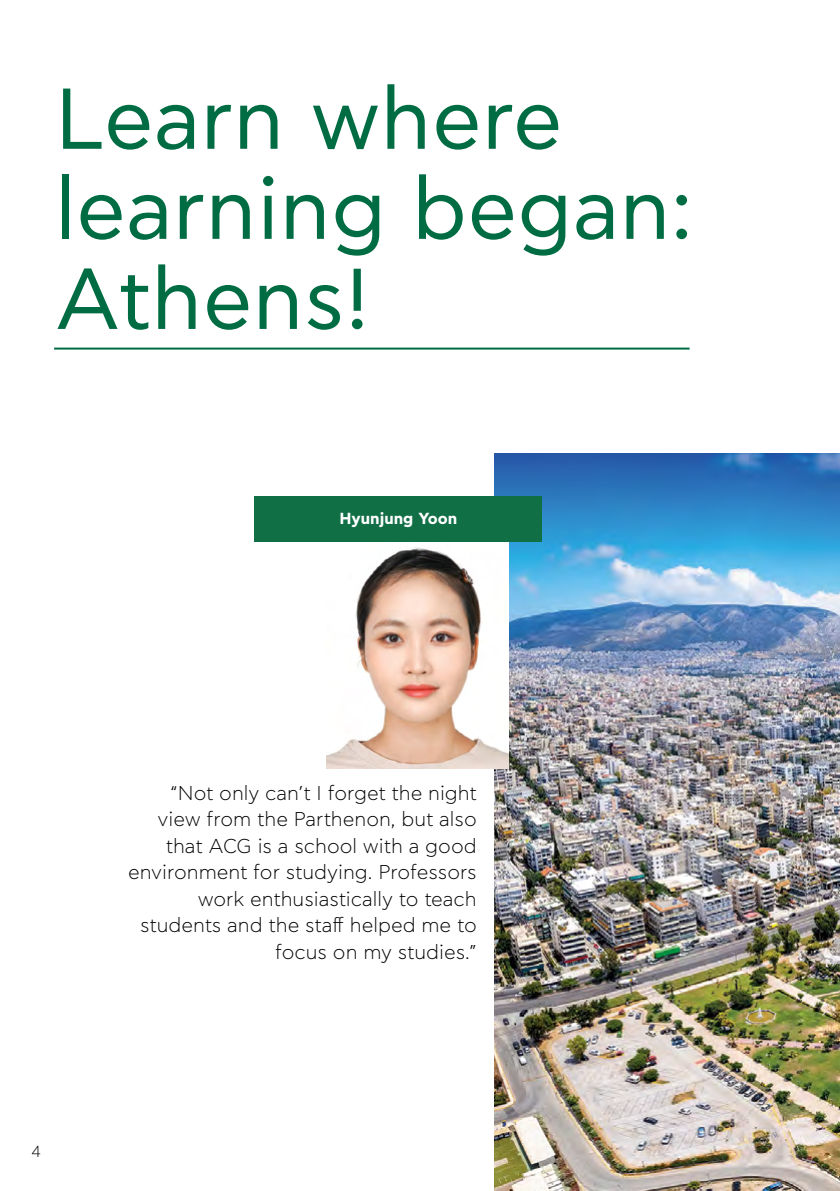
<style>
.page{position:relative;width:840px;height:1191px;background:#fff}
.page>*{position:absolute;margin:0;border:0;box-sizing:border-box;transform-origin:0 0}
.t1{font:86px/90px "CF Asty Std";color:#006c43}
.t2{font:300 20px/26.4px "CF Asty Std";color:#000;text-align:right}
.t3{font:700 16px "CF Asty Std";color:#fff}
.t4{font:300 16px "CF Asty Std";color:#000}
</style>
<div class="page">
<img style="left:494px;top:454px;width:345px;height:737px">
<hr style="left:54px;top:347px;width:635px;height:2px;background:#006c43">
<img style="left:326px;top:542px;width:182px;height:227px">
<div style="left:254px;top:496px;width:287px;height:46px;background:#116f46"></div>
<h1 class="t1" style="left:55px;top:77px;width:639px">Learn where learning began:<br>Athens!</h1>
<p class="t3" style="left:339px;top:509px;width:119px">Hyunjung Yoon</p>
<p class="t4" style="left:32px;top:1142px;width:11px">4</p>
<p class="t2" style="left:128px;top:780px;width:350px">“Not only can’t I forget the night view from the Parthenon, but also that ACG is a school with a good environment for studying. Professors work enthusiastically to teach students and the staff helped me to focus on my studies.”</p>
</div>
